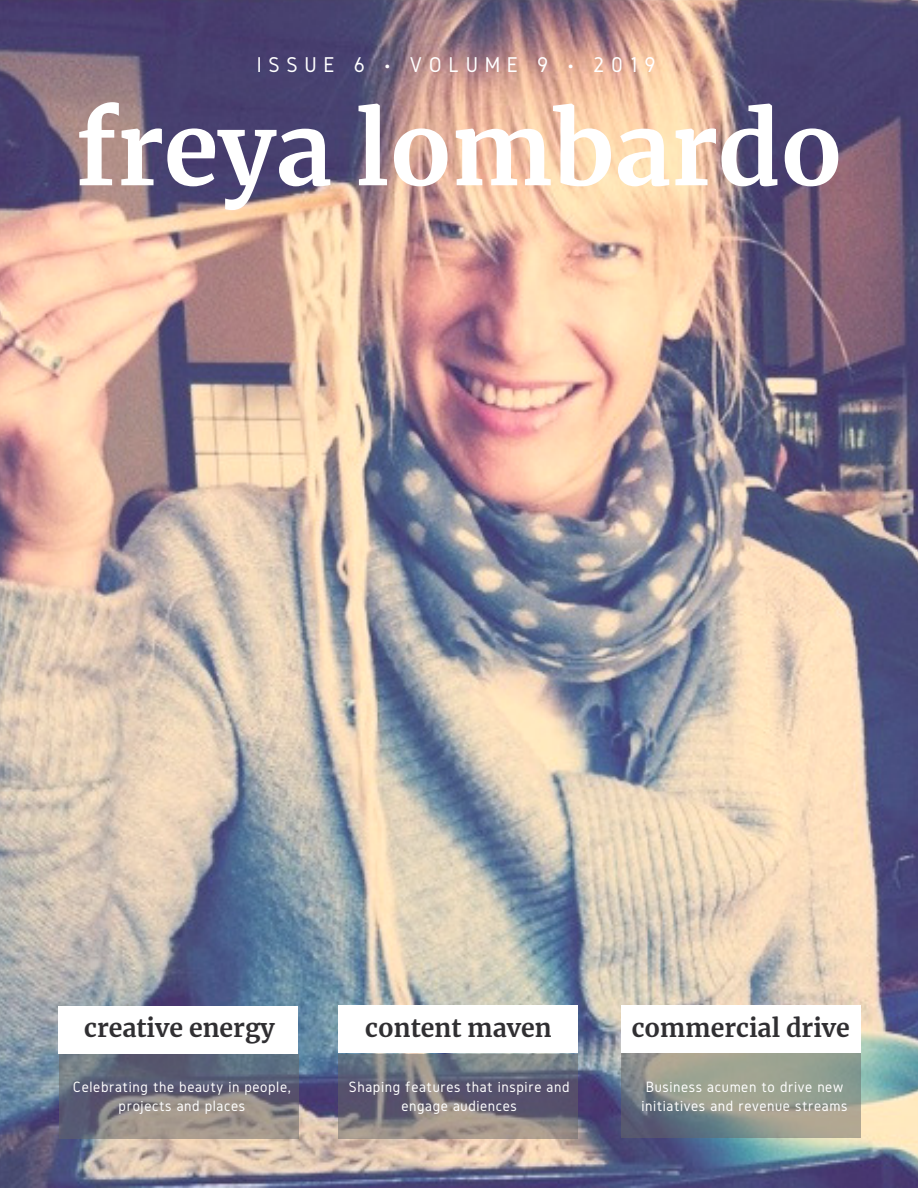
<style>
.page{position:relative;width:918px;height:1188px;background:#fff}
.page>*{position:absolute;margin:0;border:0;box-sizing:border-box;transform-origin:0 0}
.t1{font:700 99.6px "Merriweather";color:#fff}
.t2{font:700 24.9px "Merriweather";color:#302f32}
.t3{font:22.2px "Gidole";letter-spacing:.3em;color:#fff}
.t4{font:15.6px/19.2px "Gidole";letter-spacing:.04em;color:#fff;text-align:center}
</style>
<div class="page">
<img style="left:0;top:0;width:918px;height:1188px">
<div style="left:59px;top:1007px;width:239px;height:47px;background:#fff"></div>
<div style="left:339px;top:1006px;width:239px;height:47px;background:#fff"></div>
<svg style="left:60px;top:1054px;width:239px;height:84px"></svg>
<svg style="left:339px;top:1054px;width:239px;height:84px"></svg>
<div style="left:621px;top:1006px;width:240px;height:47px;background:#fff"></div>
<svg style="left:621px;top:1053px;width:240px;height:84px"></svg>
<h3 class="t3" style="left:257px;top:52px;width:400px">ISSUE 6 • VOLUME 9 • 2019</h3>
<h1 class="t1" style="left:76px;top:87px;width:768px">freya lombardo</h1>
<h2 class="t2" style="left:84px;top:1012px;width:192px">creative energy</h2>
<p class="t4" style="left:73px;top:1077px;width:219px">Celebrating the beauty in people, projects and places</p>
<h2 class="t2" style="left:365px;top:1012px;width:188px">content maven</h2>
<p class="t4" style="left:349px;top:1077px;width:222px">Shaping features that inspire and engage audiences</p>
<h2 class="t2" style="left:632px;top:1012px;width:220px">commercial drive</h2>
<p class="t4" style="left:641px;top:1077px;width:208px;text-align:left">Business acumen to drive new initiatives and revenue streams</p>
</div>
